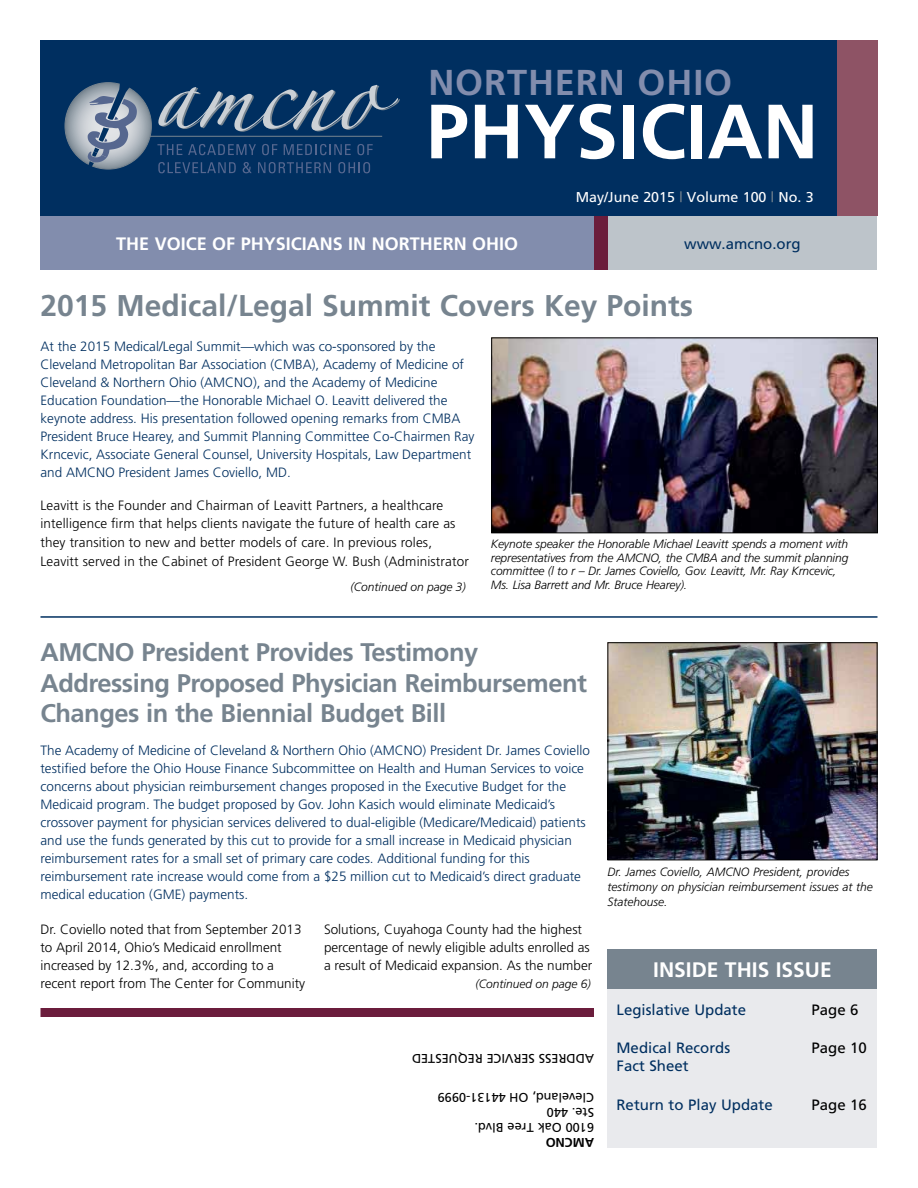
<style>
.page{position:relative;width:918px;height:1188px;background:#fff}
.page>*{position:absolute;margin:0;border:0;box-sizing:border-box;transform-origin:0 0}
.t1{font:700 76.8px "Frutiger";color:#fff}
.t2{font:700 36px "Frutiger";letter-spacing:.025em;color:#828dad}
.t3{font:700 30px "Frutiger";color:#77848f}
.t4{font:700 25.5px/30.6px "Frutiger";letter-spacing:-.02em;color:#77848f}
.t5{font:700 21px "Frutiger";color:#fff}
.t6{font:700 18px "Frutiger";color:#fff}
.t7{font:15px "Frutiger";color:#002f60}
.t8{font:15px "Frutiger";color:#000}
.t9{font:14.25px "Frutiger";color:#fff}
.t10{font:300 13.5px/18px "Frutiger";color:#002f60}
.t11{font:300 13.5px/18px "Frutiger";color:#000}
.t12{font:12.75px/15px "Frutiger";color:#000}
.t13{font:700 12.75px "Frutiger";color:#000}
.t14{font:italic 300 12px/13.5px "Frutiger";letter-spacing:-.01em;color:#000}
.s1{color:#77848f}
</style>
<div class="page">
<img style="left:610px;top:644px;width:266px;height:214px">
<div style="left:608px;top:642px;width:270px;height:218px;border:1px solid #000"></div>
<div style="left:837px;top:40px;width:41px;height:176px;background:#8e5365"></div>
<div style="left:40px;top:40px;width:797px;height:176px;background:#002f60"></div>
<div style="left:40px;top:216px;width:554px;height:54px;background:#828dad"></div>
<div style="left:608px;top:216px;width:270px;height:54px;background:#bdc4ca"></div>
<div style="left:594px;top:216px;width:14px;height:54px;background:#6b1d3c"></div>
<div style="left:40px;top:1008px;width:554px;height:9px;background:#6b1d3c"></div>
<svg style="left:158px;top:85px;width:242px;height:47px"></svg>
<hr style="left:136px;top:136px;width:246px;height:1px;background:#77848f">
<svg style="left:65px;top:83px;width:86px;height:86px;background:#9fa9b1"></svg>
<svg style="left:88px;top:82px;width:49px;height:86px;background:#8191a7"></svg>
<svg style="left:157px;top:144px;width:25px;height:11px"></svg>
<svg style="left:188px;top:144px;width:68px;height:11px"></svg>
<svg style="left:262px;top:144px;width:15px;height:11px"></svg>
<svg style="left:284px;top:144px;width:67px;height:11px"></svg>
<svg style="left:357px;top:144px;width:16px;height:11px"></svg>
<svg style="left:158px;top:162px;width:78px;height:11px"></svg>
<svg style="left:243px;top:162px;width:9px;height:11px"></svg>
<svg style="left:258px;top:162px;width:73px;height:11px"></svg>
<svg style="left:338px;top:162px;width:32px;height:11px"></svg>
<div style="left:608px;top:988px;width:270px;height:160px;background:#e9eaed"></div>
<div style="left:608px;top:949px;width:270px;height:40px;background:#77848f"></div>
<hr style="left:40px;top:616px;width:838px;height:2px;background:#002f60">
<img style="left:493px;top:340px;width:383px;height:191px">
<div style="left:491px;top:338px;width:387px;height:195px;border:1px solid #000"></div>
<h2 class="t2" style="left:428px;top:61px;width:305px">NORTHERN OHIO</h2>
<h1 class="t1" style="left:426px;top:87px;width:394px">PHYSICIAN</h1>
<p class="t9" style="left:576px;top:188px;width:240px">May/June 2015 <span class="s1">|</span> Volume 100 <span class="s1">|</span> No. 3</p>
<h3 class="t6" style="left:116px;top:233px;width:62px">The Voice</h3>
<h3 class="t6" style="left:212px;top:233px;width:50px">of Physicians</h3>
<h3 class="t6" style="left:348px;top:233px;width:49px">in Northern</h3>
<h3 class="t6" style="left:472px;top:233px;width:25px">Ohio</h3>
<p class="t7" style="left:684px;top:235px;width:118px">www.amcno.org</p>
<h3 class="t3" style="left:40px;top:288px;width:654px">2015 Medical/Legal Summit Covers Key Points</h3>
<p class="t10" style="left:40px;top:337px;width:436px">At the 2015 Medical/Legal Summit—which was co-sponsored by the Cleveland Metropolitan Bar Association (CMBA), Academy of Medicine of Cleveland &amp; Northern Ohio (AMCNO), and the Academy of Medicine Education Foundation—the Honorable Michael O. Leavitt delivered the keynote address. His presentation followed opening remarks from CMBA President Bruce Hearey, and Summit Planning Committee Co-Chairmen Ray Krncevic, Associate General Counsel, University Hospitals, Law Department and AMCNO President James Coviello, MD.</p>
<p class="t11" style="left:40px;top:495px;width:430px;line-height:18.8px">Leavitt is the Founder and Chairman of Leavitt Partners, a healthcare intelligence firm that helps clients navigate the future of health care as they transition to new and better models of care. In previous roles, Leavitt served in the Cabinet of President George W. Bush (Administrator</p>
<p class="t14" style="left:350px;top:580px;width:117px">(Continued on page 3)</p>
<p class="t14" style="left:491px;top:537px;width:359px">Keynote speaker the Honorable Michael Leavitt spends a moment with representatives from the AMCNO, the CMBA and the summit planning committee (l to r – Dr. James Coviello, Gov. Leavitt, Mr. Ray Krncevic, Ms. Lisa Barrett and Mr. Bruce Hearey).</p>
<h3 class="t4" style="left:40px;top:637px;width:548px">AMCNO President Provides Testimony<br>Addressing Proposed Physician Reimbursement<br>Changes in the Biennial Budget Bill</h3>
<p class="t10" style="left:40px;top:741px;width:551px">The Academy of Medicine of Cleveland &amp; Northern Ohio (AMCNO) President Dr. James Coviello testified before the Ohio House Finance Subcommittee on Health and Human Services to voice concerns about physician reimbursement changes proposed in the Executive Budget for the Medicaid program. The budget proposed by Gov. John Kasich would eliminate Medicaid’s crossover payment for physician services delivered to dual-eligible (Medicare/Medicaid) patients and use the funds generated by this cut to provide for a small increase in Medicaid physician reimbursement rates for a small set of primary care codes. Additional funding for this reimbursement rate increase would come from a $25 million cut to Medicaid’s direct graduate medical education (GME) payments.</p>
<p class="t11" style="left:40px;top:920px;width:266px">Dr. Coviello noted that from September 2013 to April 2014, Ohio’s Medicaid enrollment increased by 12.3%, and, according to a recent report from The Center for Community</p>
<p class="t11" style="left:324px;top:920px;width:270px">Solutions, Cuyahoga County had the highest percentage of newly eligible adults enrolled as a result of Medicaid expansion. As the number</p>
<p class="t14" style="left:476px;top:977px;width:117px">(Continued on page 6)</p>
<p class="t12" style="left:594px;top:1066px;width:184px;rotate:-180deg">ADDRESS SERVICE REQUESTED</p>
<p class="t12" style="left:594px;top:1135px;width:158px;rotate:-180deg">6100 Oak Tree Blvd.<br>Ste. 440<br>Cleveland, OH 44131-0999</p>
<p class="t13" style="left:594px;top:1150px;width:50px;rotate:-180deg">AMCNO</p>
<p class="t14" style="left:608px;top:864px;width:267px;line-height:15px">Dr. James Coviello, AMCNO President, provides testimony on physician reimbursement issues at the<br>Statehouse.</p>
<h3 class="t5" style="left:653px;top:958px;width:180px">INSIDE THIS ISSUE</h3>
<p class="t7" style="left:616px;top:1001px;width:131px">Legislative Update</p>
<p class="t8" style="left:812px;top:1001px;width:49px">Page 6</p>
<p class="t7" style="left:616px;top:1039px;width:115px">Medical Records</p>
<p class="t8" style="left:812px;top:1039px;width:57px">Page 10</p>
<p class="t7" style="left:616px;top:1057px;width:74px">Fact Sheet</p>
<p class="t7" style="left:616px;top:1096px;width:158px">Return to Play Update</p>
<p class="t8" style="left:812px;top:1096px;width:57px">Page 16</p>
</div>
